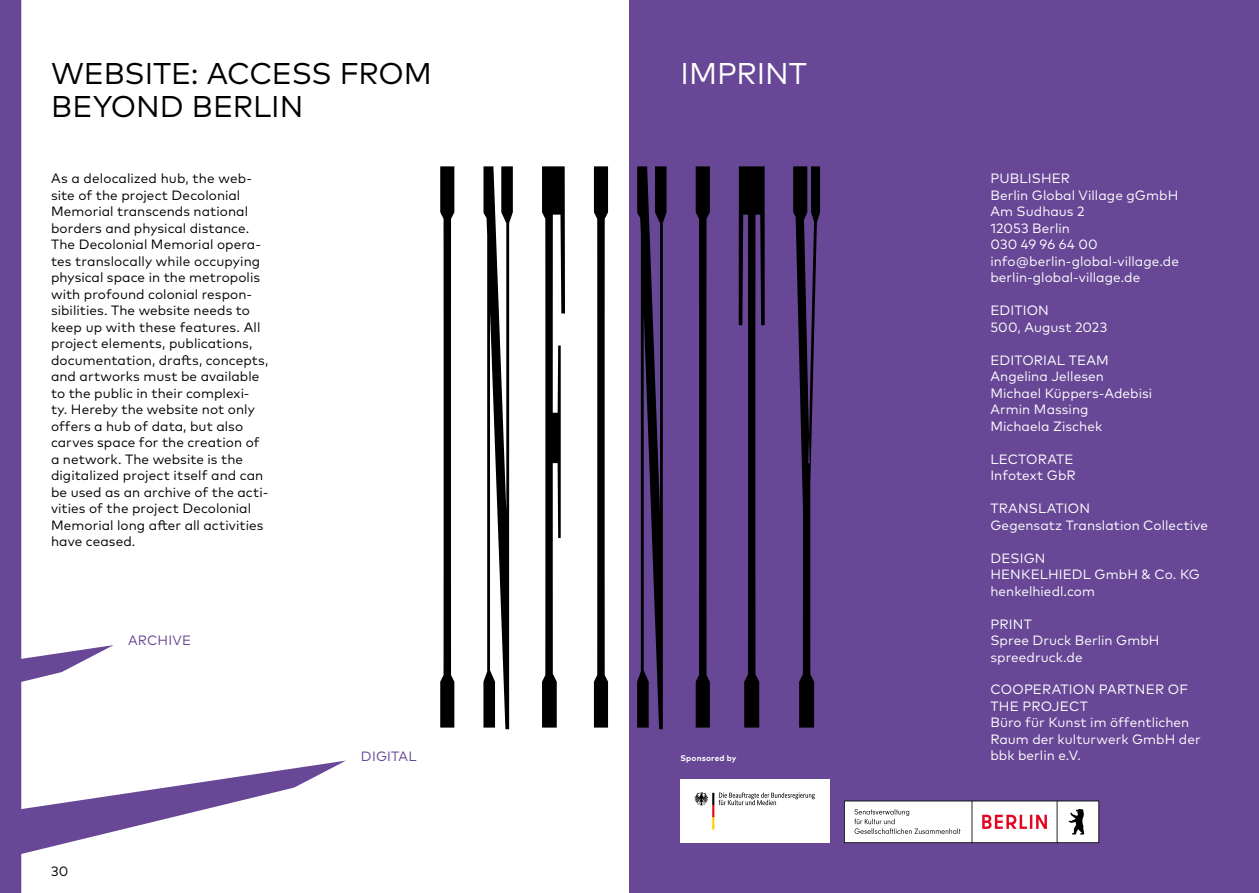
<style>
.page{position:relative;width:1259px;height:893px;background:#fff}
.page>*{position:absolute;margin:0;border:0;box-sizing:border-box;transform-origin:0 0}
.t1{font:30px/33px "Mark Pro";letter-spacing:-.005em;color:#000}
.t2{font:30px "Mark Pro";color:#fff}
.t3{font:13.5px/16.5px "Mark Pro";letter-spacing:.005em;color:#000}
.t4{font:13.5px/16.5px "Mark Pro";letter-spacing:.005em;color:#fff}
.t5{font:13.5px "Mark Pro";letter-spacing:.015em;color:#674796}
.t6{font:700 8.25px "Mark Pro";letter-spacing:.02em;color:#fff}
</style>
<div class="page">
<div style="left:629px;top:0;width:630px;height:893px;background:#674796"></div>
<svg style="left:0;top:0;width:346px;height:893px"></svg>
<svg style="left:440px;top:166px;width:14px;height:562px"></svg>
<svg style="left:483px;top:166px;width:30px;height:563px"></svg>
<svg style="left:542px;top:166px;width:23px;height:562px"></svg>
<svg style="left:594px;top:166px;width:14px;height:562px"></svg>
<svg style="left:637px;top:166px;width:29px;height:563px"></svg>
<svg style="left:695px;top:166px;width:15px;height:562px"></svg>
<svg style="left:738px;top:166px;width:26px;height:562px"></svg>
<svg style="left:793px;top:166px;width:27px;height:562px"></svg>
<div style="left:680px;top:779px;width:149px;height:64px;background:#fff"></div>
<svg style="left:694px;top:792px;width:121px;height:38px"></svg>
<svg style="left:844px;top:801px;width:255px;height:42px;background:#e8dfe0"></svg>
<h1 class="t1" style="left:51px;top:55px;width:382px">WEBSITE: ACCESS FROM<br>BEYOND BERLIN</h1>
<p class="t3" style="left:51px;top:169px;width:219px">As a delocalized hub, the web&shy;site of the project Decolonial<br>Memorial transcends national borders and physical distance.<br>The Decolonial Memorial opera&shy;tes translocally while occupying physical space in the metropolis with profound colonial respon&shy;sibilities. The website needs to keep up with these features. All project elements, publications, documentation, drafts, concepts, and artworks must be available to the public in their complexi&shy;ty. Hereby the website not only offers a hub of data, but also carves space for the creation of a network. The website is the digitalized project itself and can be used as an archive of the acti&shy;vities of the project Decolonial<br>Memorial long after all activities have ceased.</p>
<p class="t5" style="left:128px;top:630px;width:65px">ARCHIVE</p>
<h1 class="t2" style="left:680px;top:51px;width:128px">IMPRINT</h1>
<p class="t3" style="left:51px;top:862px;width:19px">30</p>
<p class="t5" style="left:361px;top:746px;width:57px">DIGITAL</p>
<p class="t6" style="left:680px;top:751px;width:57px">Sponsored by</p>
<p class="t4" style="left:990px;top:169px;width:190px">PUBLISHER<br>Berlin Global Village gGmbH<br>Am Sudhaus 2<br>12053 Berlin<br>030 49 96 64 00 info@berlin-global-village.de berlin-global-village.de</p>
<p class="t4" style="left:990px;top:301px;width:118px">EDITION<br>500, August 2023</p>
<p class="t4" style="left:990px;top:350px;width:163px">EDITORIAL TEAM<br>Angelina Jellesen<br>Michael Küppers-Adebisi<br>Armin Massing<br>Michaela Zischek</p>
<p class="t4" style="left:990px;top:449px;width:87px">LECTORATE<br>Infotext GbR</p>
<p class="t4" style="left:990px;top:499px;width:219px">TRANSLATION<br>Gegensatz Translation Collective</p>
<p class="t4" style="left:990px;top:548px;width:211px">DESIGN<br>HENKELHIEDL GmbH &amp; Co. KG henkelhiedl.com</p>
<p class="t4" style="left:990px;top:614px;width:171px">PRINT<br>Spree Druck Berlin GmbH spreedruck.de</p>
<p class="t4" style="left:990px;top:680px;width:212px">COOPERATION PARTNER OF<br>THE PROJECT<br>Büro für Kunst im öffentlichen<br>Raum der kulturwerk GmbH der bbk berlin e.V.</p>
</div>
